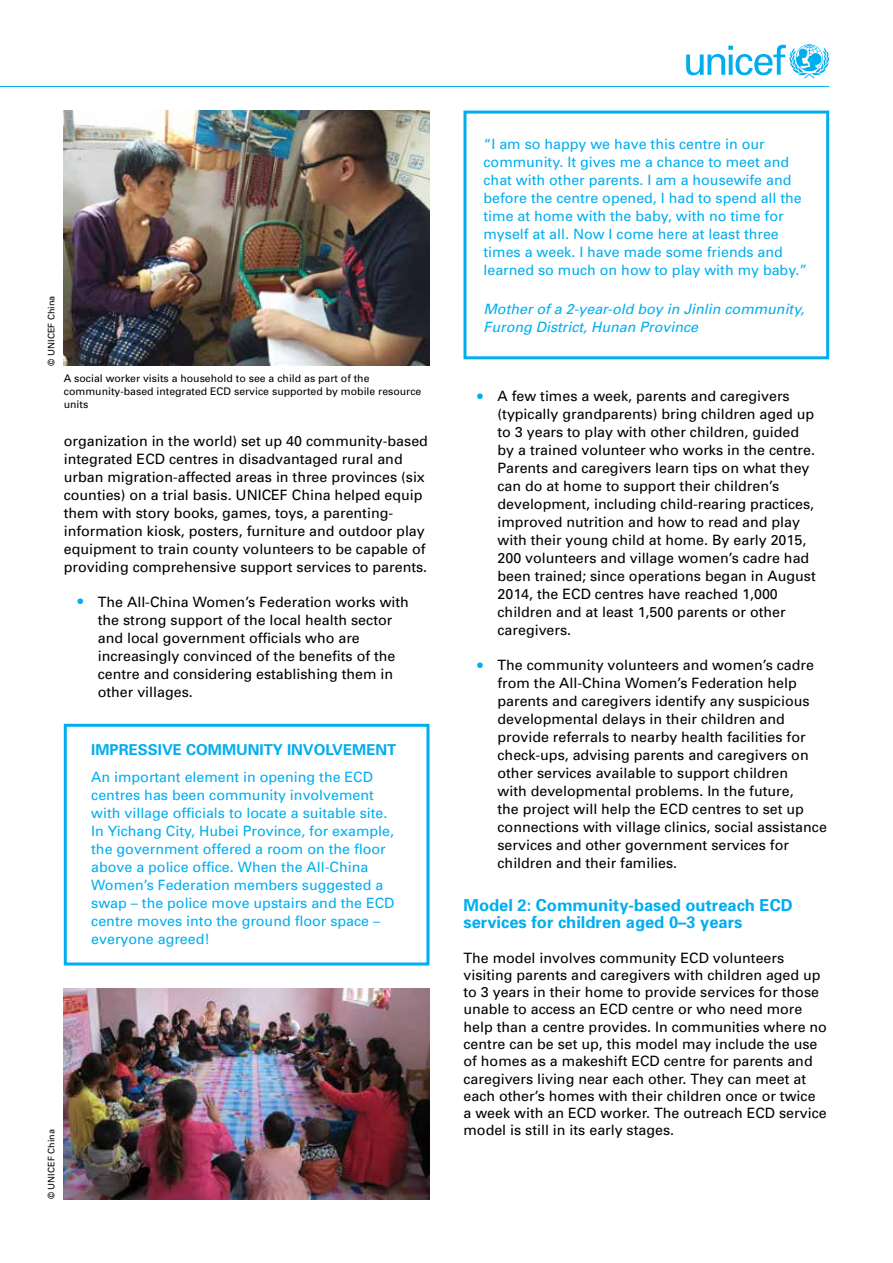
<style>
.page{position:relative;width:893px;height:1263px;background:#fff}
.page>*{position:absolute;margin:0;border:0;box-sizing:border-box;transform-origin:0 0}
.t1{font:700 16.5px/17.2px "Univers";color:#00aeef}
.t2{font:700 15px "Univers";color:#00aeef}
.t3{font:14.25px/18px "Univers";color:#000}
.t4{font:14.25px/18px "Univers";color:#00aeef}
.t5{font:italic 14.25px/18px "Univers";color:#00aeef}
.t6{font:10.5px/12.6px "Univers";color:#000}
.t7{font:9px "Univers";color:#000}
.s1{font-size:22.5px;color:#00aeef}
</style>
<div class="page">
<svg style="left:686px;top:44px;width:143px;height:35px"></svg>
<hr style="left:0;top:86px;width:829px;height:1px;background:#00aeef">
<img style="left:64px;top:111px;width:365px;height:255px">
<div style="left:64px;top:724px;width:365px;height:241px;border:3px solid #00aeef"></div>
<img style="left:64px;top:988px;width:365px;height:211px">
<div style="left:463px;top:111px;width:366px;height:248px;border:3px solid #00aeef"></div>
<p class="t7" style="left:46px;top:366px;width:71px;rotate:-90deg">© UNICEF China</p>
<p class="t6" style="left:64px;top:372px;width:359px">A social worker visits a household to see a child as part of the community-based integrated ECD service supported by mobile resource units</p>
<p class="t3" style="left:64px;top:432px;width:366px">organization in the world) set up 40 community-based integrated ECD centres in disadvantaged rural and urban migration-affected areas in three provinces (six counties) on a trial basis. UNICEF China helped equip them with story books, games, toys, a parenting&shy;information kiosk, posters, furniture and outdoor play equipment to train county volunteers to be capable of providing comprehensive support services to parents.</p>
<p class="t3" style="left:98px;top:593px;width:313px;text-indent:-21px"><span class="s1">•</span> The All-China Women’s Federation works with the strong support of the local health sector and local government officials who are increasingly convinced of the benefits of the centre and considering establishing them in other villages.</p>
<p class="t2" style="left:91px;top:741px;width:307px">IMPRESSIVE COMMUNITY INVOLVEMENT</p>
<p class="t4" style="left:91px;top:768px;width:305px">An important element in opening the ECD centres has been community involvement with village officials to locate a suitable site.<br>In Yichang City, Hubei Province, for example, the government offered a room on the floor above a police office. When the All-China Women’s Federation members suggested a swap – the police move upstairs and the ECD centre moves into the ground floor space – everyone agreed!</p>
<p class="t7" style="left:46px;top:1199px;width:71px;rotate:-90deg">© UNICEF China</p>
<p class="t4" style="left:483px;top:135px;width:325px">“I am so happy we have this centre in our community. It gives me a chance to meet and chat with other parents. I am a housewife and before the centre opened, I had to spend all the time at home with the baby, with no time for myself at all. Now I come here at least three times a week. I have made some friends and learned so much on how to play with my baby.”</p>
<p class="t5" style="left:483px;top:300px;width:322px">Mother of a 2-year-old boy in Jinlin community,<br>Furong District, Hunan Province</p>
<p class="t3" style="left:497px;top:387px;width:320px;text-indent:-21px"><span class="s1">•</span> A few times a week, parents and caregivers (typically grandparents) bring children aged up to 3 years to play with other children, guided by a trained volunteer who works in the centre.<br>Parents and caregivers learn tips on what they can do at home to support their children’s development, including child-rearing practices, improved nutrition and how to read and play with their young child at home. By early 2015, 200 volunteers and village women’s cadre had been trained; since operations began in August 2014, the ECD centres have reached 1,000 children and at least 1,500 parents or other caregivers.</p>
<p class="t3" style="left:497px;top:656px;width:331px;text-indent:-21px"><span class="s1">•</span> The community volunteers and women’s cadre from the All-China Women’s Federation help parents and caregivers identify any suspicious developmental delays in their children and provide referrals to nearby health facilities for check-ups, advising parents and caregivers on other services available to support children<br>with developmental problems. In the future,<br>the project will help the ECD centres to set up connections with village clinics, social assistance services and other government services for children and their families.</p>
<p class="t1" style="left:463px;top:897px;width:331px">Model 2: Community-based outreach ECD services for children aged 0–3 years</p>
<p class="t3" style="left:463px;top:949px;width:365px;line-height:17.2px">The model involves community ECD volunteers visiting parents and caregivers with children aged up to 3 years in their home to provide services for those unable to access an ECD centre or who need more help than a centre provides. In communities where no centre can be set up, this model may include the use of homes as a makeshift ECD centre for parents and caregivers living near each other. They can meet at each other’s homes with their children once or twice a week with an ECD worker. The outreach ECD service model is still in its early stages.</p>
</div>
